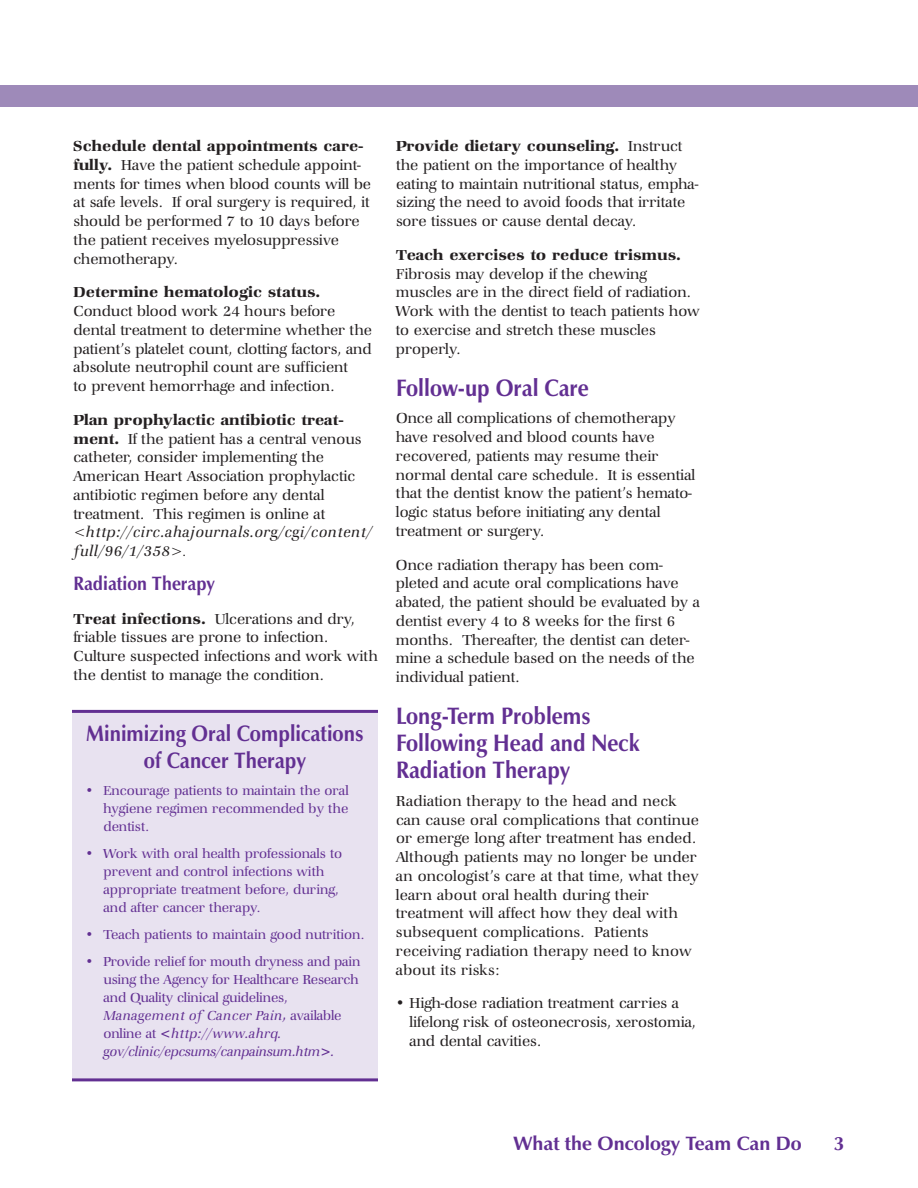
<style>
.page{position:relative;width:918px;height:1188px;background:#fff}
.page>*{position:absolute;margin:0;border:0;box-sizing:border-box;transform-origin:0 0}
.t1{font:700 24px/27px "Zapf Humanist 601 BT";color:#622f92;scale:.9 1}
.t2{font:700 22.5px/27px "Zapf Humanist 601 BT";color:#622f92;text-align:center;scale:.89 1}
.t3{font:700 19.5px "Zapf Humanist 601 BT";color:#622f92}
.t4{font:700 19.5px "Zapf Humanist 601 BT";color:#622f92;scale:.9 1}
.t5{font:300 15px/18.8px "Zapf Book ITCLT";color:#231f20}
.t6{font:600 15px "Zapf Book ITCLT";color:#231f20}
.t7{font:300 13.5px/18px "Zapf Book ITCLT";color:#622f92}
.s1{font-weight:600}
.s2{font-family:"Zapf Humanist 601 BT";font-weight:400;font-style:italic}
.s3{font-style:italic}
.s4{font-family:"Zapf Humanist 601 BT";font-weight:700}
</style>
<div class="page">
<div style="left:0;top:85px;width:918px;height:21px;background:#9e8ab9"></div>
<div style="left:72px;top:711px;width:306px;height:369px;background:#e8e2f0"></div>
<hr style="left:72px;top:710px;width:306px;height:3px;background:#622f92">
<hr style="left:72px;top:1078px;width:306px;height:3px;background:#622f92">
<p class="t5" style="left:73px;top:136px;width:299px"><span class="s1">Schedule dental appointments care&shy;fully.</span> Have the patient schedule appoint&shy;ments for times when blood counts will be at safe levels. If oral surgery is required, it should be performed 7 to 10 days before the patient receives myelosuppressive chemotherapy.</p>
<p class="t6" style="left:74px;top:283px;width:248px">Determine hematologic status.</p>
<p class="t5" style="left:73px;top:301px;width:300px">Conduct blood work 24 hours before dental treatment to determine whether the patient’s platelet count, clotting factors, and absolute neutrophil count are sufficient<br>to prevent hemorrhage and infection.</p>
<p class="t5" style="left:73px;top:410px;width:300px"><span class="s1">Plan prophylactic antibiotic treat&shy;ment.</span> If the patient has a central venous catheter, consider implementing the American Heart Association prophylactic antibiotic regimen before any dental treatment. This regimen is online at <span class="s2">&lt;</span><span class="s3">http://circ.ahajournals.org/cgi/content/ full/96/1/358</span><span class="s2">&gt;.</span></p>
<h3 class="t4" style="left:74px;top:575px;width:159px">Radiation Therapy</h3>
<p class="t5" style="left:74px;top:609px;width:306px"><span class="s1">Treat infections.</span> Ulcerations and dry, friable tissues are prone to infection.<br>Culture suspected infections and work with the dentist to manage the condition.</p>
<h2 class="t2" style="left:86px;top:722px;width:314px">Minimizing Oral Complications of Cancer Therapy</h2>
<p class="t7" style="left:103px;top:782px;width:247px;text-align:justify;text-indent:-18px"><span class="s4">•</span> Encourage patients to maintain the oral hygiene regimen recommended by the dentist.</p>
<p class="t7" style="left:103px;top:845px;width:240px;text-indent:-18px"><span class="s4">•</span> Work with oral health professionals to prevent and control infections with appropriate treatment before, during, and after cancer therapy.</p>
<p class="t7" style="left:85px;top:926px;width:280px"><span class="s4">•</span> Teach patients to maintain good nutrition.</p>
<p class="t7" style="left:103px;top:953px;width:258px;text-indent:-18px"><span class="s4">•</span> Provide relief for mouth dryness and pain using the Agency for Healthcare Research and Quality clinical guidelines, <span class="s3">Management of Cancer Pain,</span> available online at <span class="s4">&lt;</span><span class="s3">http://www.ahrq. gov/clinic/epcsums/canpainsum.htm</span><span class="s4">&gt;</span><span class="s3">.</span></p>
<p class="t5" style="left:396px;top:136px;width:304px"><span class="s1">Provide dietary counseling.</span> Instruct the patient on the importance of healthy eating to maintain nutritional status, empha&shy;sizing the need to avoid foods that irritate sore tissues or cause dental decay.</p>
<p class="t6" style="left:396px;top:246px;width:286px">Teach exercises to reduce trismus.</p>
<p class="t5" style="left:396px;top:264px;width:305px">Fibrosis may develop if the chewing muscles are in the direct field of radiation.<br>Work with the dentist to teach patients how to exercise and stretch these muscles properly.</p>
<h1 class="t1" style="left:396px;top:376px;width:216px">Follow-up Oral Care</h1>
<p class="t5" style="left:396px;top:409px;width:301px">Once all complications of chemotherapy have resolved and blood counts have recovered, patients may resume their normal dental care schedule. It is essential that the dentist know the patient’s hemato&shy;logic status before initiating any dental treatment or surgery.</p>
<p class="t5" style="left:396px;top:555px;width:305px">Once radiation therapy has been com&shy;pleted and acute oral complications have abated, the patient should be evaluated by a dentist every 4 to 8 weeks for the first 6 months. Thereafter, the dentist can deter&shy;mine a schedule based on the needs of the individual patient.</p>
<h1 class="t1" style="left:396px;top:705px;width:272px">Long-Term Problems<br>Following Head and Neck<br>Radiation Therapy</h1>
<p class="t5" style="left:396px;top:791px;width:304px">Radiation therapy to the head and neck can cause oral complications that continue or emerge long after treatment has ended.<br>Although patients may no longer be under an oncologist’s care at that time, what they learn about oral health during their treatment will affect how they deal with subsequent complications. Patients receiving radiation therapy need to know about its risks:</p>
<p class="t5" style="left:409px;top:994px;width:288px;text-indent:-14px"><span class="s4">•</span> High-dose radiation treatment carries a lifelong risk of osteonecrosis, xerostomia, and dental cavities.</p>
<h3 class="t3" style="left:514px;top:1136px;width:290px">What the Oncology Team Can Do</h3>
<h3 class="t3" style="left:834px;top:1136px;width:12px">3</h3>
</div>
